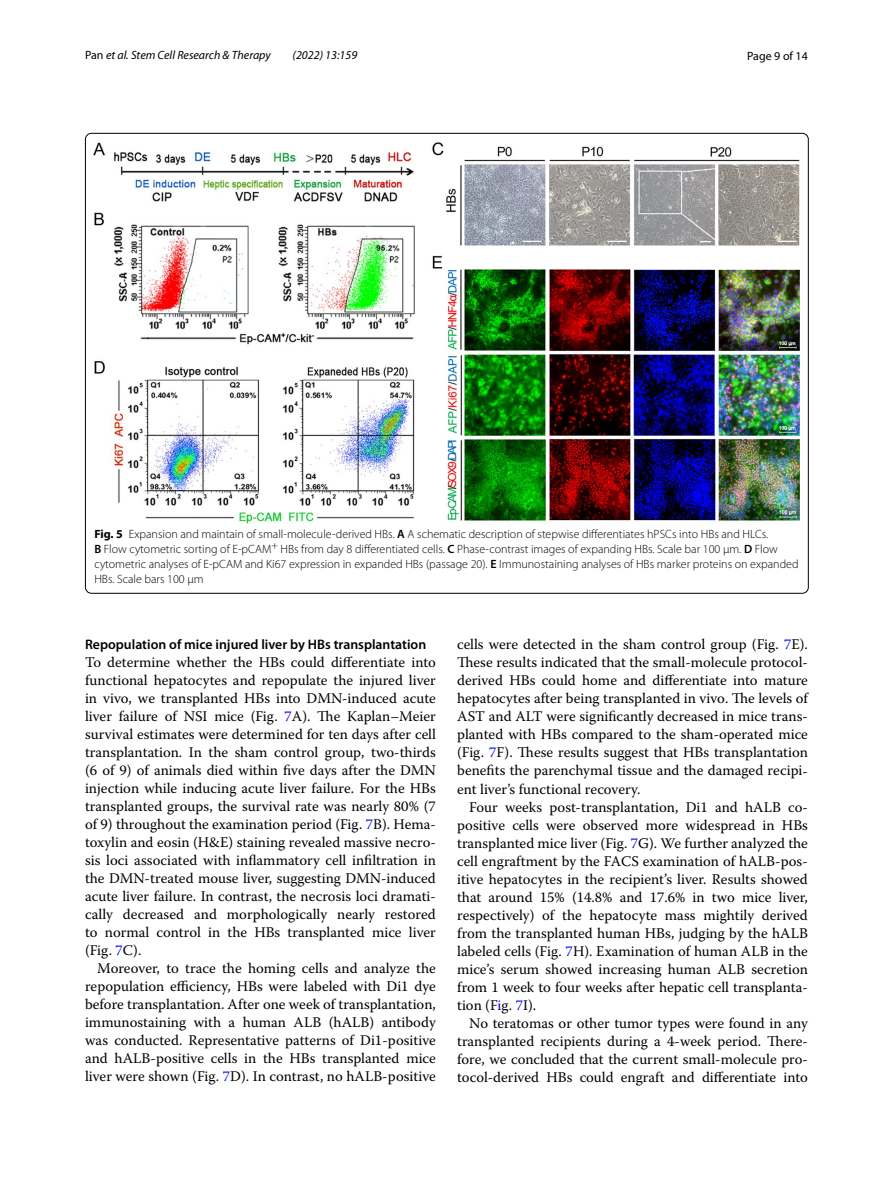
<style>
.page{position:relative;width:893px;height:1187px;background:#fff}
.page>*{position:absolute;margin:0;border:0;box-sizing:border-box;transform-origin:0 0}
.t1{font:14.7px/18px "Warnock Pro";color:#000;text-align:justify}
.t2{font:600 13.8px "Myriad Pro";color:#000}
.t3{font:300 12px/15px "Myriad Pro";color:#000}
.t4{font:italic 12px "Myriad Pro";color:#000}
.t5{font:12px "Myriad Pro";color:#000}
.s1{font-style:normal}
.s2{font-weight:700}
.s3{font-weight:600}
.s4{color:#00f}
</style>
<div class="page">
<img style="left:94px;top:142px;width:706px;height:381px">
<p class="t4" style="left:85px;top:48px;width:187px"><span class="s1">Pan</span> et al. Stem Cell Research &amp; Therapy</p>
<p class="t4" style="left:293px;top:48px;width:66px">(2022) 13:159</p>
<p class="t5" style="left:747px;top:48px;width:62px">Page 9 of 14</p>
<p class="t3" style="left:94px;top:527px;width:706px"><span class="s2">Fig. 5</span> Expansion and maintain of small-molecule-derived HBs. <span class="s3">A</span> A schematic description of stepwise differentiates hPSCs into HBs and HLCs.<br><span class="s3">B</span> Flow cytometric sorting of E-pCAM<sup>+</sup> HBs from day 8 differentiated cells. <span class="s3">C</span> Phase-contrast images of expanding HBs. Scale bar 100 μm. <span class="s3">D</span> Flow cytometric analyses of E-pCAM and Ki67 expression in expanded HBs (passage 20). <span class="s3">E</span> Immunostaining analyses of HBs marker proteins on expanded HBs. Scale bars 100 μm</p>
<p class="t2" style="left:85px;top:635px;width:343px">Repopulation of mice injured liver by HBs transplantation</p>
<p class="t1" style="left:85px;top:653px;width:352px">To determine whether the HBs could differentiate into functional hepatocytes and repopulate the injured liver in vivo, we transplanted HBs into DMN-induced acute liver failure of NSI mice (Fig. <span class="s4">7</span>A). The Kaplan–Meier survival estimates were determined for ten days after cell transplantation. In the sham control group, two-thirds (6 of 9) of animals died within five days after the DMN injection while inducing acute liver failure. For the HBs transplanted groups, the survival rate was nearly 80% (7 of 9) throughout the examination period (Fig. <span class="s4">7</span>B). Hema&shy;toxylin and eosin (H&amp;E) staining revealed massive necro&shy;sis loci associated with inflammatory cell infiltration in the DMN-treated mouse liver, suggesting DMN-induced acute liver failure. In contrast, the necrosis loci dramati&shy;cally decreased and morphologically nearly restored to normal control in the HBs transplanted mice liver (Fig. <span class="s4">7</span>C).</p>
<p class="t1" style="left:85px;top:959px;width:352px;text-indent:12px">Moreover, to trace the homing cells and analyze the repopulation efficiency, HBs were labeled with Di1 dye before transplantation. After one week of transplantation, immunostaining with a human ALB (hALB) antibody was conducted. Representative patterns of Di1-positive and hALB-positive cells in the HBs transplanted mice liver were shown (Fig. <span class="s4">7</span>D). In contrast, no hALB-positive</p>
<p class="t1" style="left:457px;top:635px;width:352px">cells were detected in the sham control group (Fig. <span class="s4">7</span>E).<br>These results indicated that the small-molecule protocol&shy;derived HBs could home and differentiate into mature hepatocytes after being transplanted in vivo. The levels of AST and ALT were significantly decreased in mice trans&shy;planted with HBs compared to the sham-operated mice (Fig. <span class="s4">7</span>F). These results suggest that HBs transplantation benefits the parenchymal tissue and the damaged recipi&shy;ent liver’s functional recovery.</p>
<p class="t1" style="left:457px;top:797px;width:352px;text-indent:12px">Four weeks post-transplantation, Di1 and hALB co&shy;positive cells were observed more widespread in HBs transplanted mice liver (Fig. <span class="s4">7</span>G). We further analyzed the cell engraftment by the FACS examination of hALB-pos&shy;itive hepatocytes in the recipient’s liver. Results showed that around 15% (14.8% and 17.6% in two mice liver, respectively) of the hepatocyte mass mightily derived from the transplanted human HBs, judging by the hALB labeled cells (Fig. <span class="s4">7</span>H). Examination of human ALB in the mice’s serum showed increasing human ALB secretion from 1 week to four weeks after hepatic cell transplanta&shy;tion (F<span class="s4">i</span>g. <span class="s4">7</span>I).</p>
<p class="t1" style="left:457px;top:1013px;width:352px;text-indent:12px">No teratomas or other tumor types were found in any transplanted recipients during a 4-week period. There&shy;fore, we concluded that the current small-molecule pro&shy;tocol-derived HBs could engraft and differentiate into</p>
</div>
